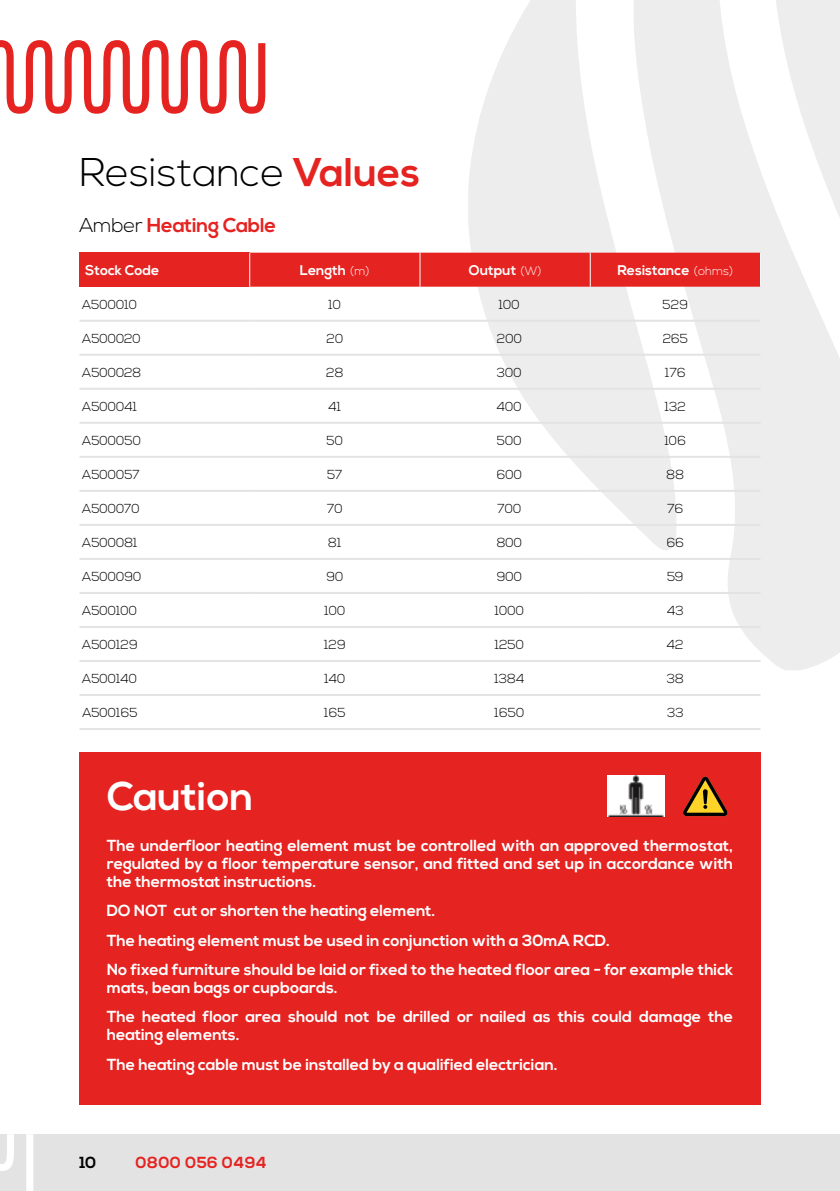
<style>
.page{position:relative;width:840px;height:1191px;background:#fff}
.page>*{position:absolute;margin:0;border:0;box-sizing:border-box;transform-origin:0 0}
.t1{font:300 40px "Nexa";color:#000}
.t2{font:700 40px "Nexa";color:#fff}
.t3{font:700 20px "Nexa";letter-spacing:-.01em;color:#e52321}
.t4{font:700 16px/29.4px "Nexa";color:#fff}
.t5{font:700 16px "Nexa";letter-spacing:.025em;color:#e52321}
.t6{font:700 16px "Nexa";color:#000}
.t7{font:700 14px "Nexa";color:#fff}
.t8{font:300 13px "Nexa";color:#000}
.s1{font-weight:700;color:#e52321}
.s2{font-weight:300;color:#000}
.s3{font-weight:300;font-size:12px}
</style>
<div class="page">
<svg style="left:678px;top:0;width:161px;height:670px;fill:#ededed"></svg>
<svg style="left:468px;top:0;width:210px;height:550px;fill:#ededed"></svg>
<div style="left:0;top:1134px;width:839px;height:57px;background:#e3e3e3"></div>
<svg style="left:0;top:1134px;width:33px;height:57px"></svg>
<svg style="left:0;top:40px;width:265px;height:74px"></svg>
<div style="left:79px;top:253px;width:170px;height:34px;background:#e52321"></div>
<div style="left:250px;top:253px;width:509px;height:34px;background:#e52321"></div>
<hr style="left:419px;top:253px;width:1px;height:34px;background:#fff">
<hr style="left:589px;top:253px;width:1px;height:34px;background:#fff">
<hr style="left:759px;top:253px;width:1px;height:34px;background:#fff">
<hr style="left:79px;top:320px;width:170px;height:2px;background:#e3e3e3">
<hr style="left:249px;top:320px;width:171px;height:2px;background:#e3e3e3">
<hr style="left:420px;top:320px;width:170px;height:2px;background:#e3e3e3">
<hr style="left:590px;top:320px;width:170px;height:2px;background:#e3e3e3">
<hr style="left:79px;top:354px;width:170px;height:2px;background:#e3e3e3">
<hr style="left:249px;top:354px;width:171px;height:2px;background:#e3e3e3">
<hr style="left:420px;top:354px;width:170px;height:2px;background:#e3e3e3">
<hr style="left:590px;top:354px;width:170px;height:2px;background:#e3e3e3">
<hr style="left:79px;top:388px;width:170px;height:2px;background:#e3e3e3">
<hr style="left:249px;top:388px;width:171px;height:2px;background:#e3e3e3">
<hr style="left:420px;top:388px;width:170px;height:2px;background:#e3e3e3">
<hr style="left:590px;top:388px;width:170px;height:2px;background:#e3e3e3">
<hr style="left:79px;top:422px;width:170px;height:2px;background:#e3e3e3">
<hr style="left:249px;top:422px;width:171px;height:2px;background:#e3e3e3">
<hr style="left:420px;top:422px;width:170px;height:2px;background:#e3e3e3">
<hr style="left:590px;top:422px;width:170px;height:2px;background:#e3e3e3">
<hr style="left:79px;top:456px;width:170px;height:2px;background:#e3e3e3">
<hr style="left:249px;top:456px;width:171px;height:2px;background:#e3e3e3">
<hr style="left:420px;top:456px;width:170px;height:2px;background:#e3e3e3">
<hr style="left:590px;top:456px;width:170px;height:2px;background:#e3e3e3">
<hr style="left:79px;top:490px;width:170px;height:2px;background:#e3e3e3">
<hr style="left:249px;top:490px;width:171px;height:2px;background:#e3e3e3">
<hr style="left:420px;top:490px;width:170px;height:2px;background:#e3e3e3">
<hr style="left:590px;top:490px;width:170px;height:2px;background:#e3e3e3">
<hr style="left:79px;top:524px;width:170px;height:2px;background:#e3e3e3">
<hr style="left:249px;top:524px;width:171px;height:2px;background:#e3e3e3">
<hr style="left:420px;top:524px;width:170px;height:2px;background:#e3e3e3">
<hr style="left:590px;top:524px;width:170px;height:2px;background:#e3e3e3">
<hr style="left:79px;top:558px;width:170px;height:2px;background:#e3e3e3">
<hr style="left:249px;top:558px;width:171px;height:2px;background:#e3e3e3">
<hr style="left:420px;top:558px;width:170px;height:2px;background:#e3e3e3">
<hr style="left:590px;top:558px;width:170px;height:2px;background:#e3e3e3">
<hr style="left:79px;top:592px;width:170px;height:2px;background:#e3e3e3">
<hr style="left:249px;top:592px;width:171px;height:2px;background:#e3e3e3">
<hr style="left:420px;top:592px;width:170px;height:2px;background:#e3e3e3">
<hr style="left:590px;top:592px;width:170px;height:2px;background:#e3e3e3">
<hr style="left:79px;top:626px;width:170px;height:2px;background:#e3e3e3">
<hr style="left:249px;top:626px;width:171px;height:2px;background:#e3e3e3">
<hr style="left:420px;top:626px;width:170px;height:2px;background:#e3e3e3">
<hr style="left:590px;top:626px;width:170px;height:2px;background:#e3e3e3">
<hr style="left:79px;top:660px;width:170px;height:2px;background:#e3e3e3">
<hr style="left:249px;top:660px;width:171px;height:2px;background:#e3e3e3">
<hr style="left:420px;top:660px;width:170px;height:2px;background:#e3e3e3">
<hr style="left:590px;top:660px;width:170px;height:2px;background:#e3e3e3">
<hr style="left:79px;top:694px;width:170px;height:2px;background:#e3e3e3">
<hr style="left:249px;top:694px;width:171px;height:2px;background:#e3e3e3">
<hr style="left:420px;top:694px;width:170px;height:2px;background:#e3e3e3">
<hr style="left:590px;top:694px;width:170px;height:2px;background:#e3e3e3">
<hr style="left:79px;top:728px;width:170px;height:2px;background:#e3e3e3">
<hr style="left:249px;top:728px;width:171px;height:2px;background:#e3e3e3">
<hr style="left:420px;top:728px;width:170px;height:2px;background:#e3e3e3">
<hr style="left:590px;top:728px;width:170px;height:2px;background:#e3e3e3">
<div style="left:79px;top:753px;width:681px;height:352px;background:#e52321"></div>
<img style="left:607px;top:776px;width:57px;height:40px">
<svg style="left:683px;top:776px;width:44px;height:40px"></svg>
<h1 class="t1" style="left:79px;top:149px;width:342px">Resistance <span class="s1">Values</span></h1>
<p class="t3" style="left:79px;top:213px;width:198px"><span class="s2">Amber</span> Heating Cable</p>
<p class="t7" style="left:85px;top:262px;width:76px">Stock Code</p>
<p class="t7" style="left:300px;top:262px;width:71px">Length <span class="s3">(m)</span></p>
<p class="t7" style="left:468px;top:262px;width:74px">Output <span class="s3">(W)</span></p>
<p class="t7" style="left:617px;top:262px;width:117px">Resistance <span class="s3">(ohms)</span></p>
<p class="t8" style="left:82px;top:297px;width:56px">A500010</p>
<p class="t8" style="left:328px;top:297px;width:14px">10</p>
<p class="t8" style="left:498px;top:297px;width:22px">100</p>
<p class="t8" style="left:662px;top:297px;width:27px">529</p>
<p class="t8" style="left:82px;top:331px;width:60px">A500020</p>
<p class="t8" style="left:326px;top:331px;width:18px">20</p>
<p class="t8" style="left:496px;top:331px;width:27px">200</p>
<p class="t8" style="left:662px;top:331px;width:27px">265</p>
<p class="t8" style="left:82px;top:365px;width:61px">A500028</p>
<p class="t8" style="left:326px;top:365px;width:19px">28</p>
<p class="t8" style="left:496px;top:365px;width:26px">300</p>
<p class="t8" style="left:664px;top:365px;width:22px">176</p>
<p class="t8" style="left:82px;top:399px;width:56px">A500041</p>
<p class="t8" style="left:328px;top:399px;width:14px">41</p>
<p class="t8" style="left:496px;top:399px;width:26px">400</p>
<p class="t8" style="left:664px;top:399px;width:23px">132</p>
<p class="t8" style="left:82px;top:433px;width:60px">A500050</p>
<p class="t8" style="left:326px;top:433px;width:18px">50</p>
<p class="t8" style="left:496px;top:433px;width:26px">500</p>
<p class="t8" style="left:664px;top:433px;width:23px">106</p>
<p class="t8" style="left:82px;top:467px;width:59px">A500057</p>
<p class="t8" style="left:327px;top:467px;width:17px">57</p>
<p class="t8" style="left:496px;top:467px;width:27px">600</p>
<p class="t8" style="left:666px;top:467px;width:19px">88</p>
<p class="t8" style="left:82px;top:501px;width:59px">A500070</p>
<p class="t8" style="left:327px;top:501px;width:17px">70</p>
<p class="t8" style="left:497px;top:501px;width:26px">700</p>
<p class="t8" style="left:667px;top:501px;width:18px">76</p>
<p class="t8" style="left:82px;top:535px;width:57px">A500081</p>
<p class="t8" style="left:328px;top:535px;width:15px">81</p>
<p class="t8" style="left:496px;top:535px;width:27px">800</p>
<p class="t8" style="left:666px;top:535px;width:19px">66</p>
<p class="t8" style="left:82px;top:569px;width:61px">A500090</p>
<p class="t8" style="left:326px;top:569px;width:18px">90</p>
<p class="t8" style="left:496px;top:569px;width:27px">900</p>
<p class="t8" style="left:666px;top:569px;width:18px">59</p>
<p class="t8" style="left:82px;top:603px;width:56px">A500100</p>
<p class="t8" style="left:324px;top:603px;width:22px">100</p>
<p class="t8" style="left:494px;top:603px;width:31px">1000</p>
<p class="t8" style="left:666px;top:603px;width:18px">43</p>
<p class="t8" style="left:82px;top:637px;width:57px">A500129</p>
<p class="t8" style="left:324px;top:637px;width:23px">129</p>
<p class="t8" style="left:494px;top:637px;width:31px">1250</p>
<p class="t8" style="left:666px;top:637px;width:18px">42</p>
<p class="t8" style="left:82px;top:671px;width:56px">A500140</p>
<p class="t8" style="left:324px;top:671px;width:22px">140</p>
<p class="t8" style="left:494px;top:671px;width:32px">1384</p>
<p class="t8" style="left:666px;top:671px;width:19px">38</p>
<p class="t8" style="left:82px;top:705px;width:57px">A500165</p>
<p class="t8" style="left:324px;top:705px;width:23px">165</p>
<p class="t8" style="left:494px;top:705px;width:31px">1650</p>
<p class="t8" style="left:666px;top:705px;width:18px">33</p>
<h1 class="t2" style="left:107px;top:773px;width:148px">Caution</h1>
<p class="t4" style="left:107px;top:837px;width:627px;line-height:18px;text-align:justify">The underfloor heating element must be controlled with an approved thermostat, regulated by a floor temperature sensor, and fitted and set up in accordance with the thermostat instructions.</p>
<p class="t4" style="left:107px;top:896px;width:627px">DO NOT cut or shorten the heating element.<br>The heating element must be used in conjunction with a 30mA RCD.<br>No fixed furniture should be laid or fixed to the heated floor area - for example thick</p>
<p class="t4" style="left:107px;top:973px;width:627px">mats, bean bags or cupboards.<br>The heated floor area should not be drilled or nailed as this could damage the</p>
<p class="t4" style="left:107px;top:1020px;width:452px">heating elements.<br>The heating cable must be installed by a qualified electrician.</p>
<p class="t6" style="left:79px;top:1152px;width:18px">10</p>
<p class="t5" style="left:135px;top:1152px;width:133px">0800 056 0494</p>
</div>
